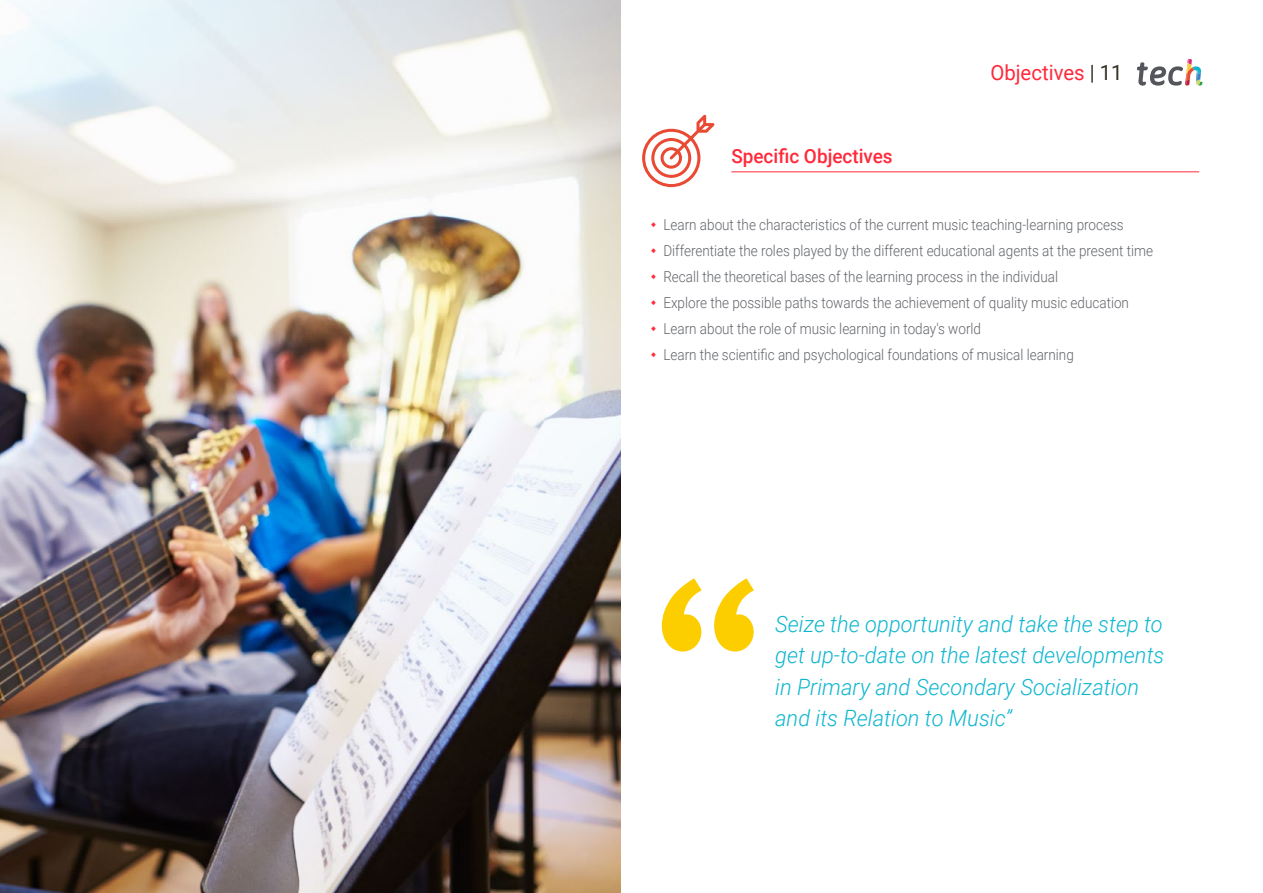
<style>
.page{position:relative;width:1263px;height:893px;background:#fff}
.page>*{position:absolute;margin:0;border:0;box-sizing:border-box;transform-origin:0 0}
.t1{font:italic 300 22.5px/31.5px "Roboto";color:#0fb6cf}
.t2{font:21px "Roboto";color:#ff293a}
.t3{font:500 19.5px "Roboto";color:#ff293a}
.t4{font:300 15px/26px "Roboto";color:#61646a;scale:.9 1}
.s1{color:#312e20}
</style>
<div class="page">
<hr style="left:731px;top:171px;width:468px;height:1px;background:#ff293a">
<svg style="left:642px;top:115px;width:72px;height:72px"></svg>
<img style="left:0;top:0;width:621px;height:893px">
<svg style="left:662px;top:578px;width:92px;height:73px"></svg>
<svg style="left:1137px;top:59px;width:65px;height:27px"></svg>
<h3 class="t3" style="left:731px;top:143px;width:163px">Specific Objectives</h3>
<h2 class="t2" style="left:990px;top:57px;width:134px">Objectives <span class="s1">| 11</span></h2>
<p class="t4" style="left:663px;top:211px;width:546px">Learn about the characteristics of the current music teaching-learning process Differentiate the roles played by the different educational agents at the present time Recall the theoretical bases of the learning process in the individual<br>Explore the possible paths towards the achievement of quality music education Learn about the role of music learning in today's world<br>Learn the scientific and psychological foundations of musical learning</p>
<h1 class="t1" style="left:775px;top:607px;width:391px">Seize the opportunity and take the step to get up-to-date on the latest developments in Primary and Secondary Socialization and its Relation to Music”</h1>
</div>
